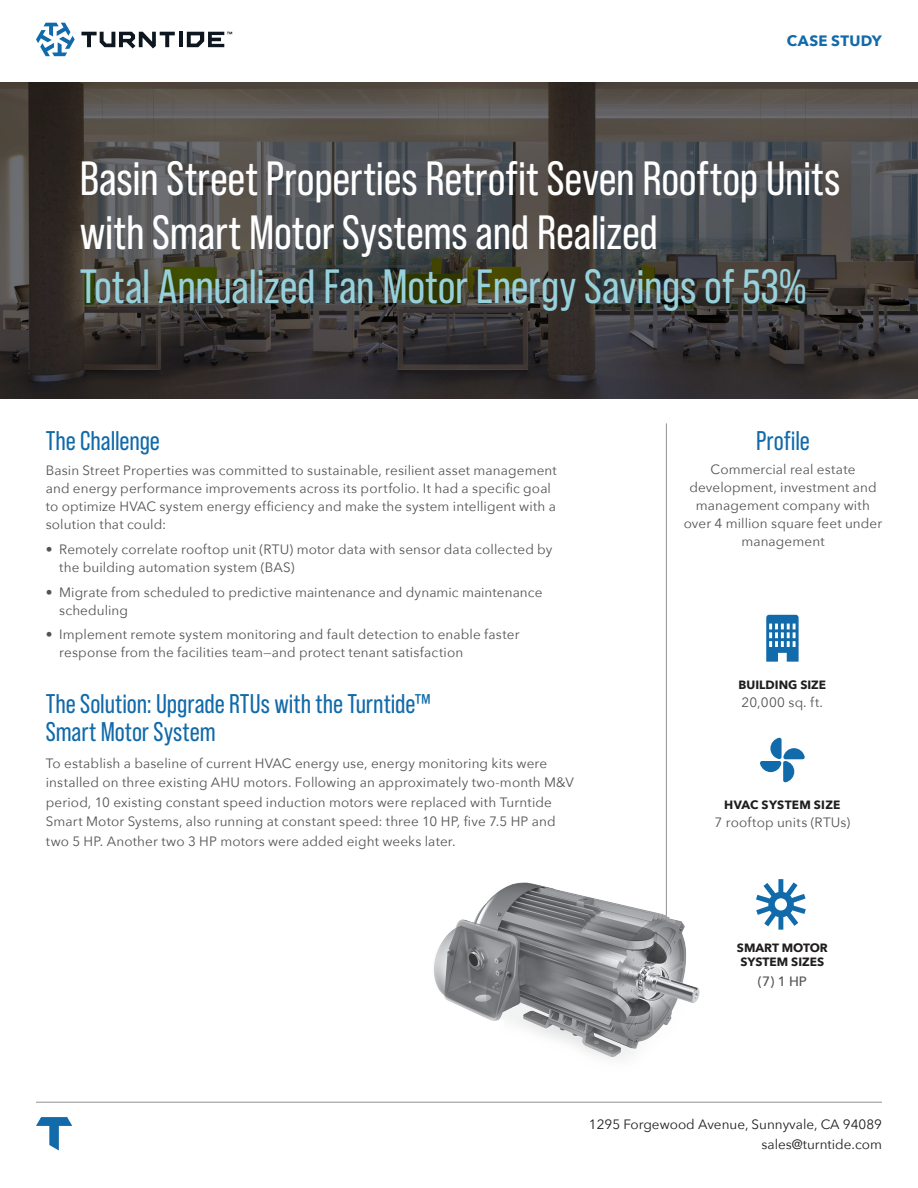
<style>
.page{position:relative;width:918px;height:1188px;background:#fff}
.page>*{position:absolute;margin:0;border:0;box-sizing:border-box;transform-origin:0 0}
.Headline{font:48px/54px "Bebas Neue Pro";letter-spacing:-.005em;color:#fff}
.Headline-2{font:48px "Bebas Neue Pro";letter-spacing:-.005em;color:#97d1dc}
.Subhead{font:27px/28.5px "Bebas Neue Pro";color:#116aa9}
.t1{font:700 15px "Avenir Next";letter-spacing:.015em;color:#116aa9}
.Body{font:13.5px/18px "Avenir Next";letter-spacing:.01em;color:#535353}
.Bullets{font:13.5px/18px "Avenir Next";letter-spacing:.01em;color:#535353}
.t2{font:13.5px/19.5px "Avenir Next";color:#201d1e;text-align:right}
.Sidebar{font:500 13.5px "Avenir Next";color:#535353}
.Sidebar-2{font:700 12px/14.4px "Avenir Next";color:#201d1e;text-align:center}
.Body-2{font:700 12px "Avenir Next";letter-spacing:.025em;color:#201d1e}
</style>
<div class="page">
<hr style="left:36px;top:1102px;width:846px;height:1px;background:#95908f">
<svg style="left:36px;top:1117px;width:36px;height:34px"></svg>
<hr style="left:666px;top:423px;width:1px;height:577px;background:#95908f">
<img style="left:434px;top:860px;width:266px;height:198px">
<svg style="left:766px;top:615px;width:33px;height:47px"></svg>
<svg style="left:760px;top:738px;width:45px;height:45px"></svg>
<svg style="left:756px;top:879px;width:50px;height:51px"></svg>
<svg style="left:0;top:82px;width:918px;height:317px;background:#454340"></svg>
<svg style="left:36px;top:23px;width:39px;height:33px"></svg>
<hr style="left:179px;top:32px;width:4px;height:15px;background:#0e171f">
<svg style="left:81px;top:32px;width:94px;height:16px"></svg>
<svg style="left:187px;top:32px;width:45px;height:15px"></svg>
<p class="t1" style="left:787px;top:28px;width:97px">CASE STUDY</p>
<p class="Headline" style="left:80px;top:151px;width:762px">Basin Street Properties Retrofit Seven Rooftop Units with Smart Motor Systems and Realized</p>
<p class="Headline-2" style="left:80px;top:259px;width:728px">Total Annualized Fan Motor Energy Savings of 53%</p>
<p class="Subhead" style="left:46px;top:427px;width:116px">The Challenge</p>
<p class="Body" style="left:46px;top:461px;width:513px">Basin Street Properties was committed to sustainable, resilient asset management and energy performance improvements across its portfolio. It had a specific goal to optimize HVAC system energy efficiency and make the system intelligent with a solution that could:</p>
<p class="Bullets" style="left:59px;top:540px;width:495px;text-indent:-14px">• Remotely correlate rooftop unit (RTU) motor data with sensor data collected by the building automation system (BAS)</p>
<p class="Bullets" style="left:59px;top:582px;width:485px;text-indent:-14px">• Migrate from scheduled to predictive maintenance and dynamic maintenance scheduling</p>
<p class="Bullets" style="left:59px;top:625px;width:462px;text-indent:-14px">• Implement remote system monitoring and fault detection to enable faster response from the facilities team—and protect tenant satisfaction</p>
<p class="Subhead" style="left:46px;top:689px;width:387px">The Solution: Upgrade RTUs with the Turntide™<br>Smart Motor System</p>
<p class="Body" style="left:46px;top:753px;width:530px;line-height:19.5px">To establish a baseline of current HVAC energy use, energy monitoring kits were installed on three existing AHU motors. Following an approximately two-month M&amp;V period, 10 existing constant speed induction motors were replaced with Turntide Smart Motor Systems, also running at constant speed: three 10 HP, five 7.5 HP and two 5 HP. Another two 3 HP motors were added eight weeks later.</p>
<p class="Subhead" style="left:756px;top:427px;width:55px">Profile</p>
<p class="Body" style="left:684px;top:460px;width:200px;text-align:center">Commercial real estate development, investment and management company with over 4 million square feet under management</p>
<p class="Sidebar-2" style="left:739px;top:677px;width:89px">BUILDING SIZE</p>
<p class="Body" style="left:742px;top:693px;width:83px">20,000 sq. ft.</p>
<p class="Body-2" style="left:724px;top:794px;width:118px">HVAC SYSTEM SIZE</p>
<p class="Body" style="left:715px;top:813px;width:137px">7 rooftop units (RTUs)</p>
<p class="Sidebar-2" style="left:737px;top:940px;width:92px">SMART MOTOR<br>SYSTEM SIZES</p>
<p class="Sidebar" style="left:758px;top:969px;width:51px">(7) 1 HP</p>
<p class="t2" style="left:589px;top:1114px;width:295px">1295 Forgewood Avenue, Sunnyvale, CA 94089 sales@turntide.com</p>
</div>
